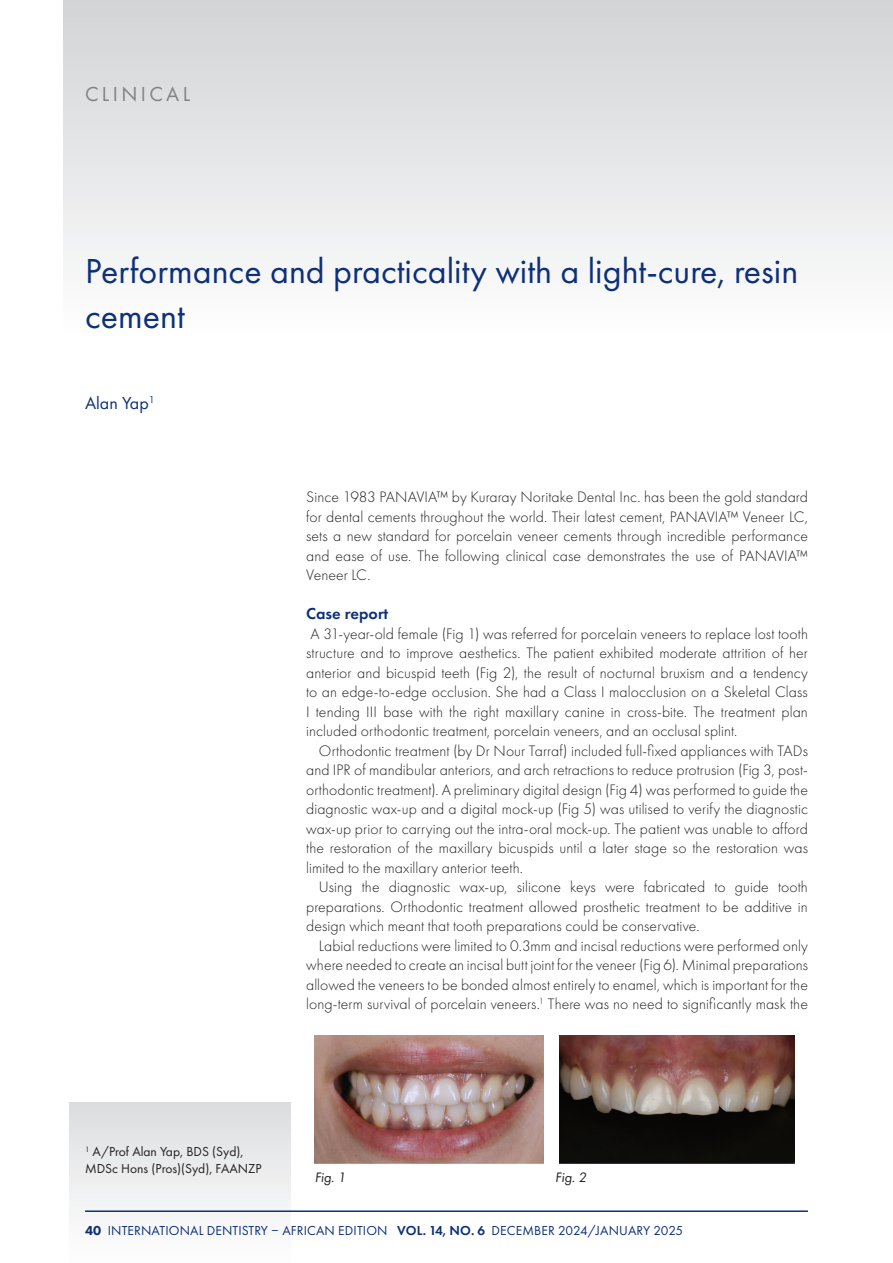
<style>
.page{position:relative;width:893px;height:1263px;background:#fff}
.page>*{position:absolute;margin:0;border:0;box-sizing:border-box;transform-origin:0 0}
.t1{font:36px/45px "Futura PT";color:#0d3079}
.t2{font:21px "Futura PT";letter-spacing:.16em;color:#808285}
.t3{font:18px "Futura PT";color:#0d3079}
.t4{font:600 16.5px "Futura PT";color:#0d3079}
.t5{font:300 15.75px/19.5px "Futura PT";letter-spacing:.005em;color:#231f20;text-align:justify}
.DM_Caption{font:italic 14.25px "Futura PT";color:#231f20}
.t6{font:13.5px "Futura PT";letter-spacing:.01em;color:#0d3079}
.DM_Bio_Copy{font:13.5px/16.5px "Futura PT";color:#231f20}
.s1{font-weight:800}
.s2{font-weight:600}
</style>
<div class="page">
<div style="left:70px;top:1103px;width:221px;height:160px;background:linear-gradient(to bottom,#dddee0,#fff)"></div>
<div style="left:64px;top:0;width:829px;height:337px;background:linear-gradient(to bottom,#d2d3d6,#fefefe)"></div>
<hr style="left:85px;top:1210px;width:723px;height:2px;background:#0d3079">
<img style="left:315px;top:1035px;width:229px;height:128px">
<img style="left:560px;top:1035px;width:234px;height:128px">
<p class="t2" style="left:85px;top:82px;width:107px">CLINICAL</p>
<p class="t1" style="left:85px;top:248px;width:715px">Performance and practicality with a light-cure, resin cement</p>
<p class="t3" style="left:85px;top:392px;width:71px">Alan Yap<sup>1</sup></p>
<p class="t5" style="left:306px;top:487px;width:503px">Since 1983 PANAVIA™ by Kuraray Noritake Dental Inc. has been the gold standard for dental cements throughout the world. Their latest cement, PANAVIA™ Veneer LC, sets a new standard for porcelain veneer cements through incredible performance and ease of use. The following clinical case demonstrates the use of PANAVIA™ Veneer LC.</p>
<p class="t4" style="left:306px;top:603px;width:84px">Case report</p>
<p class="t5" style="left:306px;top:624px;width:503px">A 31-year-old female (Fig 1) was referred for porcelain veneers to replace lost tooth structure and to improve aesthetics. The patient exhibited moderate attrition of her anterior and bicuspid teeth (Fig 2), the result of nocturnal bruxism and a tendency to an edge-to-edge occlusion. She had a Class I malocclusion on a Skeletal Class I tending III base with the right maxillary canine in cross-bite. The treatment plan included orthodontic treatment, porcelain veneers, and an occlusal splint.</p>
<p class="t5" style="left:306px;top:741px;width:503px;text-indent:13px">Orthodontic treatment (by Dr Nour Tarraf) included full-fixed appliances with TADs and IPR of mandibular anteriors, and arch retractions to reduce protrusion (Fig 3, post&shy;orthodontic treatment). A preliminary digital design (Fig 4) was performed to guide the diagnostic wax-up and a digital mock-up (Fig 5) was utilised to verify the diagnostic wax-up prior to carrying out the intra-oral mock-up. The patient was unable to afford the restoration of the maxillary bicuspids until a later stage so the restoration was limited to the maxillary anterior teeth.</p>
<p class="t5" style="left:306px;top:877px;width:503px;text-indent:13px">Using the diagnostic wax-up, silicone keys were fabricated to guide tooth preparations. Orthodontic treatment allowed prosthetic treatment to be additive in design which meant that tooth preparations could be conservative.</p>
<p class="t5" style="left:306px;top:936px;width:503px;text-indent:13px">Labial reductions were limited to 0.3mm and incisal reductions were performed only where needed to create an incisal butt joint for the veneer (Fig 6). Minimal preparations allowed the veneers to be bonded almost entirely to enamel, which is important for the long-term survival of porcelain veneers.<sup>1</sup> There was no need to significantly mask the</p>
<p class="DM_Bio_Copy" style="left:85px;top:1143px;width:178px"><sup>1</sup> A/Prof Alan Yap, BDS (Syd),<br>MDSc Hons (Pros)(Syd), FAANZP</p>
<p class="DM_Caption" style="left:315px;top:1169px;width:33px">Fig. 1</p>
<p class="DM_Caption" style="left:555px;top:1169px;width:33px">Fig. 2</p>
<p class="t6" style="left:85px;top:1223px;width:600px"><span class="s1">40</span> INTERNATIONAL DENTISTRY – AFRICAN EDITION <span class="s2">VOL. 14, NO. 6</span> DECEMBER 2024/JANUARY 2025</p>
</div>
